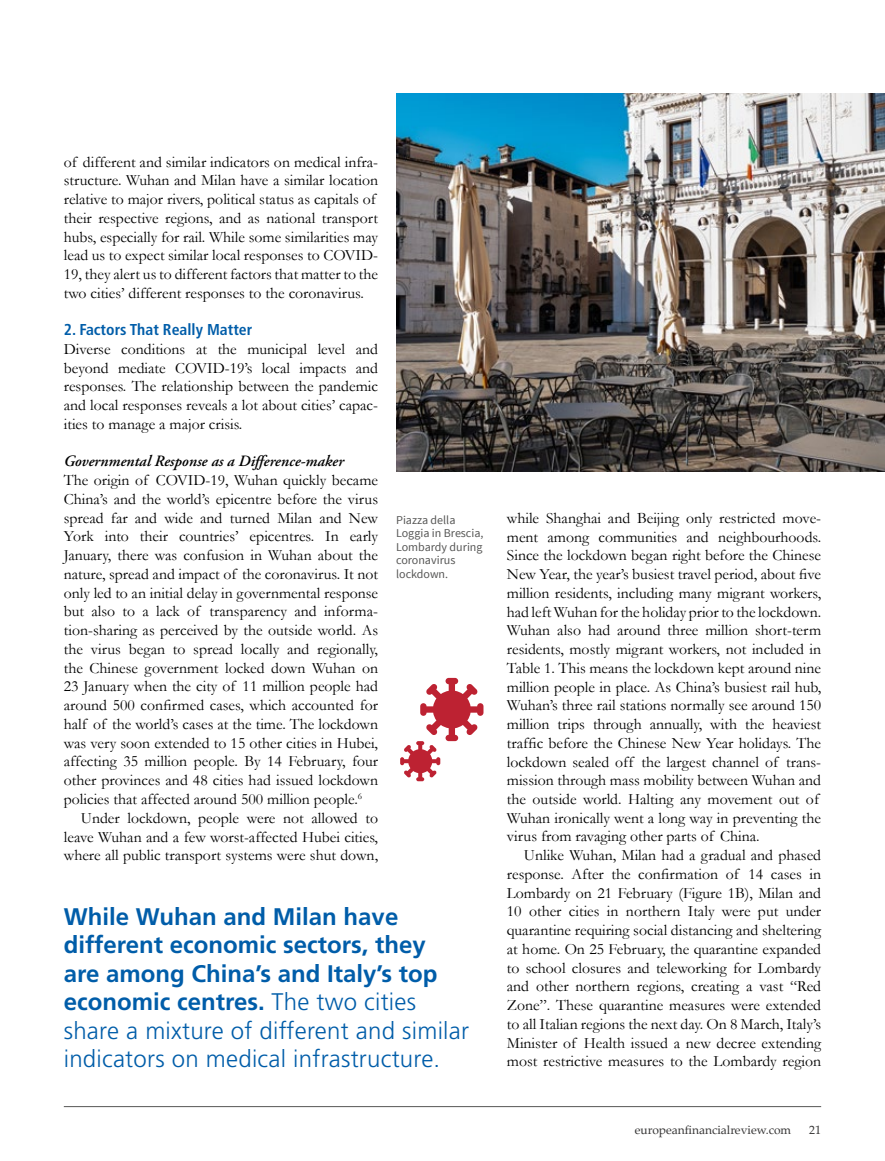
<style>
.page{position:relative;width:885px;height:1161px;background:#fff}
.page>*{position:absolute;margin:0;border:0;box-sizing:border-box;transform-origin:0 0}
.t1{font:700 24px/28.5px "Frutiger";color:#005da9}
.t2{font:15.75px/18.8px "Garamond";color:#000;text-align:justify}
.t3{font:italic 600 15.75px "Adobe Garamond Pro";color:#000}
.t4{font:700 condensed 15.75px "Frutiger";color:#005da9}
.t5{font:12px/13.5px "Source Sans Pro";color:#575756}
.t6{font:12px "Palatino";color:#373636}
.s1{font-weight:300}
</style>
<div class="page">
<hr style="left:64px;top:1106px;width:757px;height:1px;background:#575756">
<img style="left:396px;top:94px;width:488px;height:378px">
<svg style="left:400px;top:678px;width:83px;height:103px"></svg>
<p class="t2" style="left:64px;top:152px;width:316px;text-align:left">of different and similar indicators on medical infra&shy;structure. Wuhan and Milan have a similar location relative to major rivers, political status as capitals of their respective regions, and as national transport hubs, especially for rail. While some similarities may lead us to expect similar local responses to COVID-19, they alert us to different factors that matter to the two cities’ different responses to the coronavirus.</p>
<p class="t4" style="left:64px;top:320px;width:190px">2. Factors That Really Matter</p>
<p class="t2" style="left:64px;top:339px;width:316px">Diverse conditions at the municipal level and beyond mediate COVID-19’s local impacts and responses. The relationship between the pandemic and local responses reveals a lot about cities’ capac&shy;ities to manage a major crisis.</p>
<p class="t3" style="left:64px;top:452px;width:281px">Governmental Response as a Difference-maker</p>
<p class="t2" style="left:64px;top:471px;width:316px">The origin of COVID-19, Wuhan quickly became China’s and the world’s epicentre before the virus spread far and wide and turned Milan and New York into their countries’ epicentres. In early January, there was confusion in Wuhan about the nature, spread and impact of the coronavirus. It not only led to an initial delay in governmental response but also to a lack of transparency and informa&shy;tion-sharing as perceived by the outside world. As the virus began to spread locally and regionally, the Chinese government locked down Wuhan on 23 January when the city of 11 million people had around 500 confirmed cases, which accounted for half of the world’s cases at the time. The lockdown was very soon extended to 15 other cities in Hubei, affecting 35 million people. By 14 February, four other provinces and 48 cities had issued lockdown policies that affected around 500 million people.<sup>6</sup></p>
<p class="t2" style="left:64px;top:808px;width:316px;text-indent:17px">Under lockdown, people were not allowed to leave Wuhan and a few worst-affected Hubei cities, where all public transport systems were shut down,</p>
<p class="t5" style="left:396px;top:513px;width:89px">Piazza della<br>Loggia in Brescia,<br>Lombardy during coronavirus lockdown.</p>
<h1 class="t1" style="left:64px;top:902px;width:406px">While Wuhan and Milan have different economic sectors, they<br>are among China’s and Italy’s top economic centres. <span class="s1">The two cities share a mixture of different and similar indicators on medical infrastructure.</span></h1>
<p class="t2" style="left:507px;top:508px;width:316px;text-align:left">while Shanghai and Beijing only restricted move&shy;ment among communities and neighbourhoods.<br>Since the lockdown began right before the Chinese New Year, the year’s busiest travel period, about five million residents, including many migrant workers, had left Wuhan for the holiday prior to the lockdown.<br>Wuhan also had around three million short-term residents, mostly migrant workers, not included in Table 1. This means the lockdown kept around nine million people in place. As China’s busiest rail hub, Wuhan’s three rail stations normally see around 150 million trips through annually, with the heaviest traffic before the Chinese New Year holidays. The lockdown sealed off the largest channel of trans&shy;mission through mass mobility between Wuhan and the outside world. Halting any movement out of Wuhan ironically went a long way in preventing the virus from ravaging other parts of China.</p>
<p class="t2" style="left:507px;top:846px;width:316px;text-indent:17px">Unlike Wuhan, Milan had a gradual and phased response. After the confirmation of 14 cases in Lombardy on 21 February (Figure 1B), Milan and 10 other cities in northern Italy were put under quarantine requiring social distancing and sheltering at home. On 25 February, the quarantine expanded to school closures and teleworking for Lombardy and other northern regions, creating a vast “Red Zone”. These quarantine measures were extended to all Italian regions the next day. On 8 March, Italy’s Minister of Health issued a new decree extending most restrictive measures to the Lombardy region</p>
<p class="t6" style="left:634px;top:1120px;width:158px">europeanfinancialreview.com</p>
<p class="t6" style="left:809px;top:1120px;width:13px">21</p>
</div>
